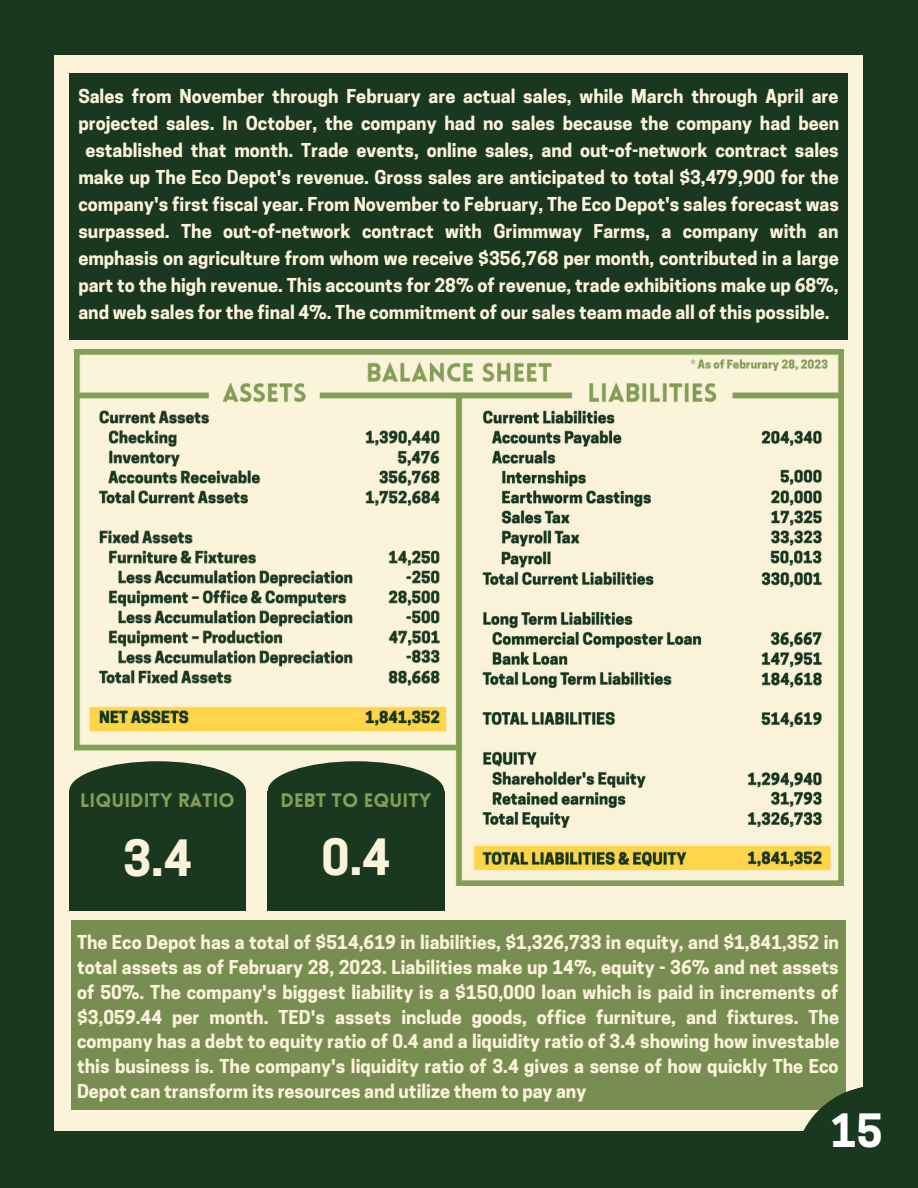
<style>
.page{position:relative;width:918px;height:1188px;background:#19381f}
.page>*{position:absolute;margin:0;border:0;box-sizing:border-box;transform-origin:0 0}
.t1{font:700 46.95px "Cooper Hewitt";color:#fbf3da}
.t2{font:700 43.05px "Cooper Hewitt";color:#fff}
.t3{font:900 19.2px "Lovelo";color:#849e57}
.t4{font:700 18px/27px "Cooper Hewitt";color:#fbf3da;text-align:center}
</style>
<div class="page">
<div style="left:54px;top:55px;width:809px;height:1076px;background:#fbf3da"></div>
<div style="left:69px;top:73px;width:779px;height:267px;background:#19381f"></div>
<div style="left:71px;top:920px;width:774px;height:189px;background:#788d52"></div>
<svg style="left:783px;top:1075px;width:80px;height:56px"></svg>
<img style="left:75px;top:350px;width:768px;height:535px">
<div style="left:268px;top:761px;width:176px;height:60px;background:#19381f;border-radius:50%"></div>
<div style="left:268px;top:791px;width:176px;height:119px;background:#19381f"></div>
<div style="left:69px;top:761px;width:177px;height:60px;background:#19381f;border-radius:50%"></div>
<div style="left:69px;top:791px;width:177px;height:119px;background:#19381f"></div>
<p class="t4" style="left:78px;top:85px;width:762px">Sales from November through February are actual sales, while March through April are projected sales. In October, the company had no sales because the company had been established that month. Trade events, online sales, and out-of-network contract sales make up The Eco Depot's revenue. Gross sales are anticipated to total $3,479,900 for the company's first fiscal year. From November to February, The Eco Depot's sales forecast was surpassed. The out-of-network contract with Grimmway Farms, a company with an emphasis on agriculture from whom we receive $356,768 per month, contributed in a large part to the high revenue. This accounts for 28% of revenue, trade exhibitions make up 68%, and web sales for the final 4%. The commitment of our sales team made all of this possible.</p>
<p class="t3" style="left:80px;top:793px;width:156px">LIQUIDITY RATIO</p>
<p class="t3" style="left:281px;top:793px;width:152px">DEBT TO EQUITY</p>
<h1 class="t1" style="left:123px;top:841px;width:70px">3.4</h1>
<h1 class="t1" style="left:322px;top:840px;width:70px">0.4</h1>
<p class="t4" style="left:77px;top:933px;width:764px;line-height:24.8px;text-align:justify">The Eco Depot has a total of $514,619 in liabilities, $1,326,733 in equity, and $1,841,352 in total assets as of February 28, 2023. Liabilities make up 14%, equity - 36% and net assets of 50%. The company's biggest liability is a $150,000 loan which is paid in increments of $3,059.44 per month. TED's assets include goods, office furniture, and fixtures. The company has a debt to equity ratio of 0.4 and a liquidity ratio of 3.4 showing how investable this business is. The company's liquidity ratio of 3.4 gives a sense of how quickly The Eco Depot can transform its resources and utilize them to pay any</p>
<h2 class="t2" style="left:831px;top:1115px;width:53px">15</h2>
</div>
